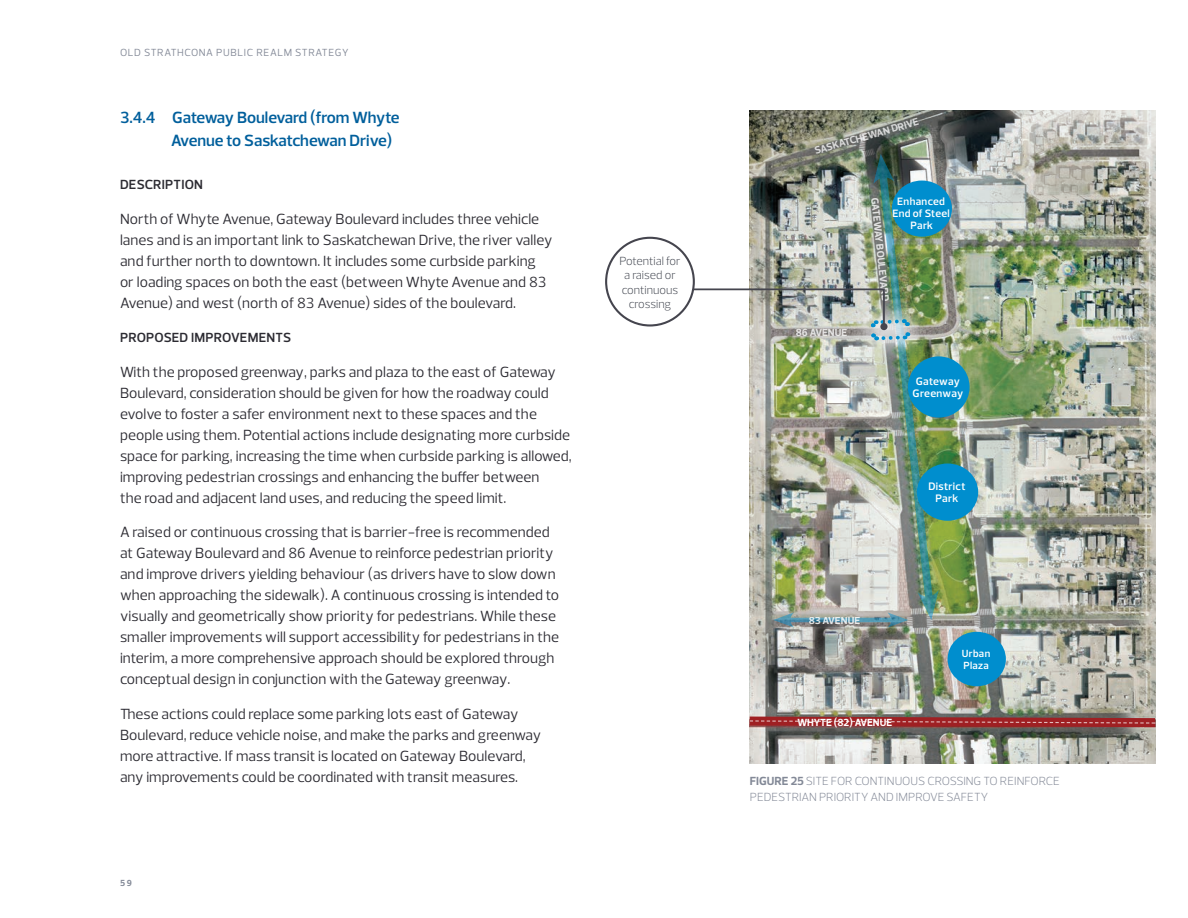
<style>
.page{position:relative;width:1188px;height:918px;background:#fff}
.page>*{position:absolute;margin:0;border:0;box-sizing:border-box;transform-origin:0 0}
.t1{font:600 16.5px/22.5px "Prelo";color:#015f9c}
.t2{font:15px/21px "Prelo";letter-spacing:.005em;color:#2c2b32}
.t3{font:600 13.5px "Prelo";letter-spacing:.02em;color:#2c2b32}
.t4{font:300 12px/16.5px "Prelo";letter-spacing:-.01em;color:#838997}
.t5{font:300 12px/14.4px "Prelo";color:#40444e;text-align:center}
.t6{font:600 11.1px/12.1px "Prelo";letter-spacing:.025em;color:#fff;text-align:center}
.t7{font:600 10.8px/12px "Prelo";letter-spacing:.025em;color:#fff;text-align:center}
.t8{font:700 10.5px "Prelo";color:#fff}
.t9{font:10.5px "Prelo";letter-spacing:.065em;color:#838997}
.t10{font:600 10.5px/11.6px "Prelo";letter-spacing:.03em;color:#fff}
.t11{font:700 9px "Prelo";color:#838997}
.s1{font-weight:700}
</style>
<div class="page">
<img style="left:750px;top:111px;width:405px;height:653px">
<div style="left:917px;top:464px;width:61px;height:57px;background:#008ece;border-radius:50%"></div>
<div style="left:948px;top:632px;width:58px;height:54px;background:#008ece;border-radius:50%"></div>
<svg style="left:749px;top:712px;width:407px;height:20px;background:#8c5351"></svg>
<div style="left:892px;top:181px;width:60px;height:56px;background:#008ece;border-radius:50%"></div>
<div style="left:908px;top:356px;width:62px;height:62px;background:#008ece;border-radius:50%"></div>
<img style="left:691px;top:154px;width:248px;height:474px">
<div style="left:880px;top:323px;width:8px;height:7px;background:#45454e;border-radius:50%"></div>
<div style="left:605px;top:237px;width:90px;height:90px;border:2px solid #45454e;border-radius:50%"></div>
<p class="t9" style="left:120px;top:47px;width:230px">OLD STRATHCONA PUBLIC REALM STRATEGY</p>
<p class="t1" style="left:171px;top:107px;width:230px;text-indent:-51px">3.4.4 Gateway Boulevard (from Whyte<br>Avenue to Saskatchewan Drive)</p>
<p class="t3" style="left:120px;top:177px;width:84px">DESCRIPTION</p>
<p class="t2" style="left:120px;top:208px;width:434px">North of Whyte Avenue, Gateway Boulevard includes three vehicle lanes and is an important link to Saskatchewan Drive, the river valley and further north to downtown. It includes some curbside parking or loading spaces on both the east (between Whyte Avenue and 83<br>Avenue) and west (north of 83 Avenue) sides of the boulevard.</p>
<p class="t3" style="left:120px;top:330px;width:173px">PROPOSED IMPROVEMENTS</p>
<p class="t2" style="left:120px;top:361px;width:453px">With the proposed greenway, parks and plaza to the east of Gateway Boulevard, consideration should be given for how the roadway could evolve to foster a safer environment next to these spaces and the people using them. Potential actions include designating more curbside space for parking, increasing the time when curbside parking is allowed, improving pedestrian crossings and enhancing the buffer between<br>the road and adjacent land uses, and reducing the speed limit.</p>
<p class="t2" style="left:120px;top:522px;width:441px">A raised or continuous crossing that is barrier-free is recommended at Gateway Boulevard and 86 Avenue to reinforce pedestrian priority and improve drivers yielding behaviour (as drivers have to slow down when approaching the sidewalk). A continuous crossing is intended to visually and geometrically show priority for pedestrians. While these smaller improvements will support accessibility for pedestrians in the interim, a more comprehensive approach should be explored through conceptual design in conjunction with the Gateway greenway.</p>
<p class="t2" style="left:120px;top:703px;width:423px">These actions could replace some parking lots east of Gateway Boulevard, reduce vehicle noise, and make the parks and greenway more attractive. If mass transit is located on Gateway Boulevard, any improvements could be coordinated with transit measures.</p>
<p class="t11" style="left:120px;top:877px;width:14px">59</p>
<p class="t5" style="left:619px;top:254px;width:63px">Potential for a raised or continuous crossing</p>
<p class="t8" style="left:813px;top:145px;width:109px;rotate:-16deg">SASKATCHEWAN DRIVE</p>
<p class="t8" style="left:796px;top:326px;width:53px">86 AVENUE</p>
<p class="t7" style="left:892px;top:195px;width:59px">Enhanced<br>End of Steel<br>Park</p>
<p class="t8" style="left:881px;top:197px;width:106px;rotate:84deg">GATEWAY BOULEVARD</p>
<p class="t6" style="left:913px;top:375px;width:52px;text-align:left">Gateway<br>Greenway</p>
<p class="t6" style="left:928px;top:480px;width:39px">District<br>Park</p>
<p class="t8" style="left:809px;top:615px;width:53px">83 AVENUE</p>
<p class="t10" style="left:962px;top:648px;width:30px">Urban<br>Plaza</p>
<p class="t8" style="left:797px;top:716px;width:96px">WHYTE (82) AVENUE</p>
<p class="t4" style="left:750px;top:773px;width:312px"><span class="s1">FIGURE 25</span> SITE FOR CONTINUOUS CROSSING TO REINFORCE<br>PEDESTRIAN PRIORITY AND IMPROVE SAFETY</p>
</div>
